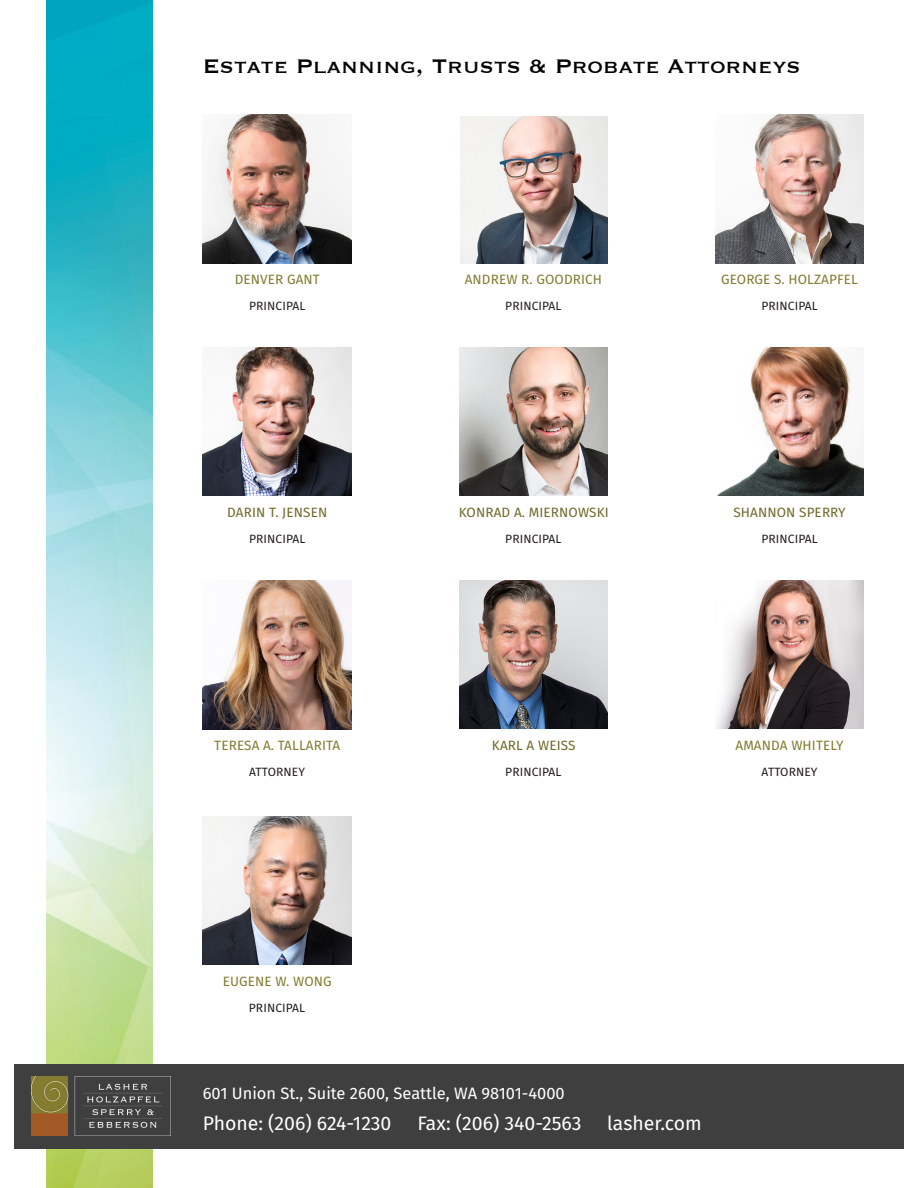
<style>
.page{position:relative;width:918px;height:1188px;background:#fff}
.page>*{position:absolute;margin:0;border:0;box-sizing:border-box;transform-origin:0 0}
.Attorney_Name{font:25.5px "Copperplate";color:#040503}
.t1{font:19.5px "Fira Sans";color:#fff}
.t2{font:16.5px "Fira Sans";color:#fff}
.Attorney_Name-2{font:13.5px "Fira Sans";letter-spacing:.01em;color:#706a2b}
.Job_Title{font:13.5px "Fira Sans";letter-spacing:.01em;color:#837c30}
.Attorney_Name-3{font:13.5px "Fira Sans";letter-spacing:.01em;color:#837c30}
.Job_Title-2{font:12px "Fira Sans";letter-spacing:.01em;color:#231f20}
</style>
<div class="page">
<img style="left:46px;top:0;width:107px;height:1188px">
<div style="left:14px;top:1064px;width:890px;height:84px;background:#3f3f3f"></div>
<img style="left:32px;top:1077px;width:131px;height:58px">
<img style="left:203px;top:115px;width:149px;height:148px">
<img style="left:461px;top:117px;width:147px;height:147px">
<img style="left:715px;top:115px;width:149px;height:149px">
<img style="left:203px;top:348px;width:148px;height:148px">
<img style="left:459px;top:348px;width:149px;height:148px">
<img style="left:716px;top:348px;width:148px;height:148px">
<img style="left:203px;top:580px;width:149px;height:149px">
<img style="left:716px;top:580px;width:148px;height:149px">
<img style="left:202px;top:816px;width:150px;height:149px">
<img style="left:459px;top:580px;width:149px;height:149px">
<p class="Attorney_Name" style="left:203px;top:50px;width:599px">Estate Planning, Trusts &amp; Probate Attorneys</p>
<p class="Job_Title" style="left:235px;top:269px;width:87px">DENVER GANT</p>
<p class="Job_Title-2" style="left:249px;top:297px;width:58px">PRINCIPAL</p>
<p class="Job_Title" style="left:465px;top:269px;width:139px">ANDREW R. GOODRICH</p>
<p class="Job_Title-2" style="left:505px;top:297px;width:58px">PRINCIPAL</p>
<p class="Job_Title" style="left:721px;top:269px;width:138px">GEORGE S. HOLZAPFEL</p>
<p class="Job_Title-2" style="left:761px;top:297px;width:58px">PRINCIPAL</p>
<p class="Attorney_Name-2" style="left:227px;top:502px;width:102px">DARIN T. JENSEN</p>
<p class="Job_Title-2" style="left:249px;top:530px;width:58px">PRINCIPAL</p>
<p class="Attorney_Name-2" style="left:459px;top:502px;width:152px">KONRAD A. MIERNOWSKI</p>
<p class="Job_Title-2" style="left:505px;top:530px;width:58px">PRINCIPAL</p>
<p class="Attorney_Name-2" style="left:733px;top:502px;width:114px">SHANNON SPERRY</p>
<p class="Job_Title-2" style="left:761px;top:530px;width:58px">PRINCIPAL</p>
<p class="Attorney_Name-3" style="left:214px;top:735px;width:128px">TERESA A. TALLARITA</p>
<p class="Job_Title-2" style="left:249px;top:762px;width:57px">ATTORNEY</p>
<p class="Attorney_Name-2" style="left:492px;top:735px;width:85px">KARL A WEISS</p>
<p class="Job_Title-2" style="left:505px;top:762px;width:58px">PRINCIPAL</p>
<p class="Attorney_Name-3" style="left:735px;top:735px;width:110px">AMANDA WHITELY</p>
<p class="Job_Title-2" style="left:762px;top:762px;width:57px">ATTORNEY</p>
<p class="Attorney_Name-3" style="left:223px;top:971px;width:111px">EUGENE W. WONG</p>
<p class="Job_Title-2" style="left:249px;top:999px;width:58px">PRINCIPAL</p>
<p class="t2" style="left:203px;top:1080px;width:363px">601 Union St., Suite 2600, Seattle, WA 98101-4000</p>
<p class="t1" style="left:203px;top:1109px;width:190px">Phone: (206) 624-1230</p>
<p class="t1" style="left:417px;top:1109px;width:166px">Fax: (206) 340-2563</p>
<p class="t1" style="left:607px;top:1109px;width:96px">lasher.com</p>
</div>
